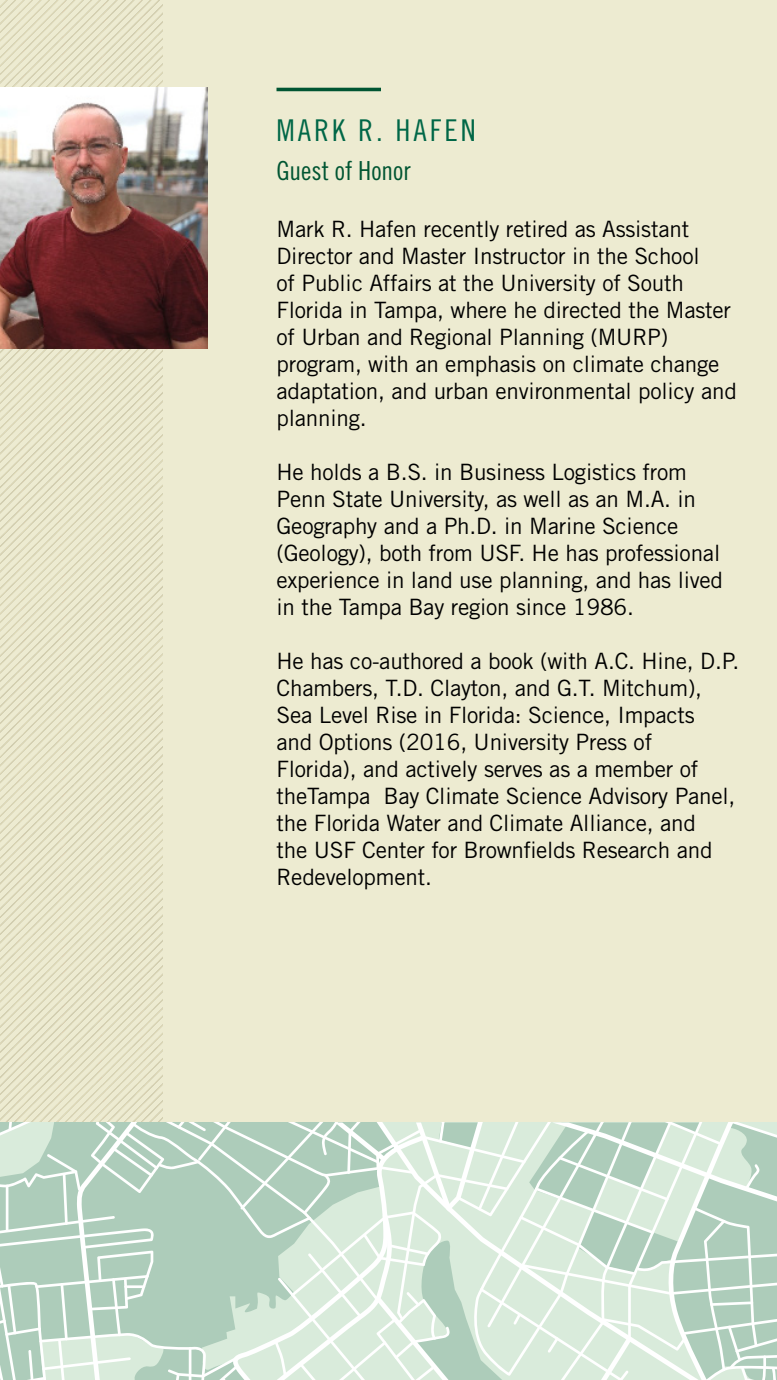
<style>
.page{position:relative;width:777px;height:1380px;background:#fff}
.page>*{position:absolute;margin:0;border:0;box-sizing:border-box;transform-origin:0 0}
.t1{font:30px "Trade Gothic LT Std Cn 18";letter-spacing:.1em;color:#006747}
.t2{font:26.25px "Trade Gothic LT Std Cn 18";color:#005532}
.t3{font:22.5px/27px "Trade Gothic LT Std";letter-spacing:-.01em;color:#000}
</style>
<div class="page">
<div style="left:0;top:0;width:776px;height:1123px;background:#edebd1"></div>
<img style="left:0;top:0;width:163px;height:1122px">
<svg style="left:0;top:1122px;width:776px;height:258px"></svg>
<hr style="left:276px;top:88px;width:105px;height:3px;background:#005532">
<img style="left:0;top:87px;width:207px;height:262px">
<h1 class="t1" style="left:276px;top:113px;width:201px">MARK R. HAFEN</h1>
<p class="t2" style="left:276px;top:155px;width:136px">Guest of Honor</p>
<p class="t3" style="left:276px;top:216px;width:461px">Mark R. Hafen recently retired as Assistant Director and Master Instructor in the School<br>of Public Affairs at the University of South Florida in Tampa, where he directed the Master of Urban and Regional Planning (MURP) program, with an emphasis on climate change adaptation, and urban environmental policy and planning.</p>
<p class="t3" style="left:276px;top:459px;width:448px">He holds a B.S. in Business Logistics from Penn State University, as well as an M.A. in Geography and a Ph.D. in Marine Science (Geology), both from USF. He has professional experience in land use planning, and has lived in the Tampa Bay region since 1986.</p>
<p class="t3" style="left:276px;top:648px;width:464px">He has co-authored a book (with A.C. Hine, D.P.<br>Chambers, T.D. Clayton, and G.T. Mitchum), Sea Level Rise in Florida: Science, Impacts<br>and Options (2016, University Press of<br>Florida), and actively serves as a member of theTampa Bay Climate Science Advisory Panel, the Florida Water and Climate Alliance, and<br>the USF Center for Brownfields Research and Redevelopment.</p>
</div>
